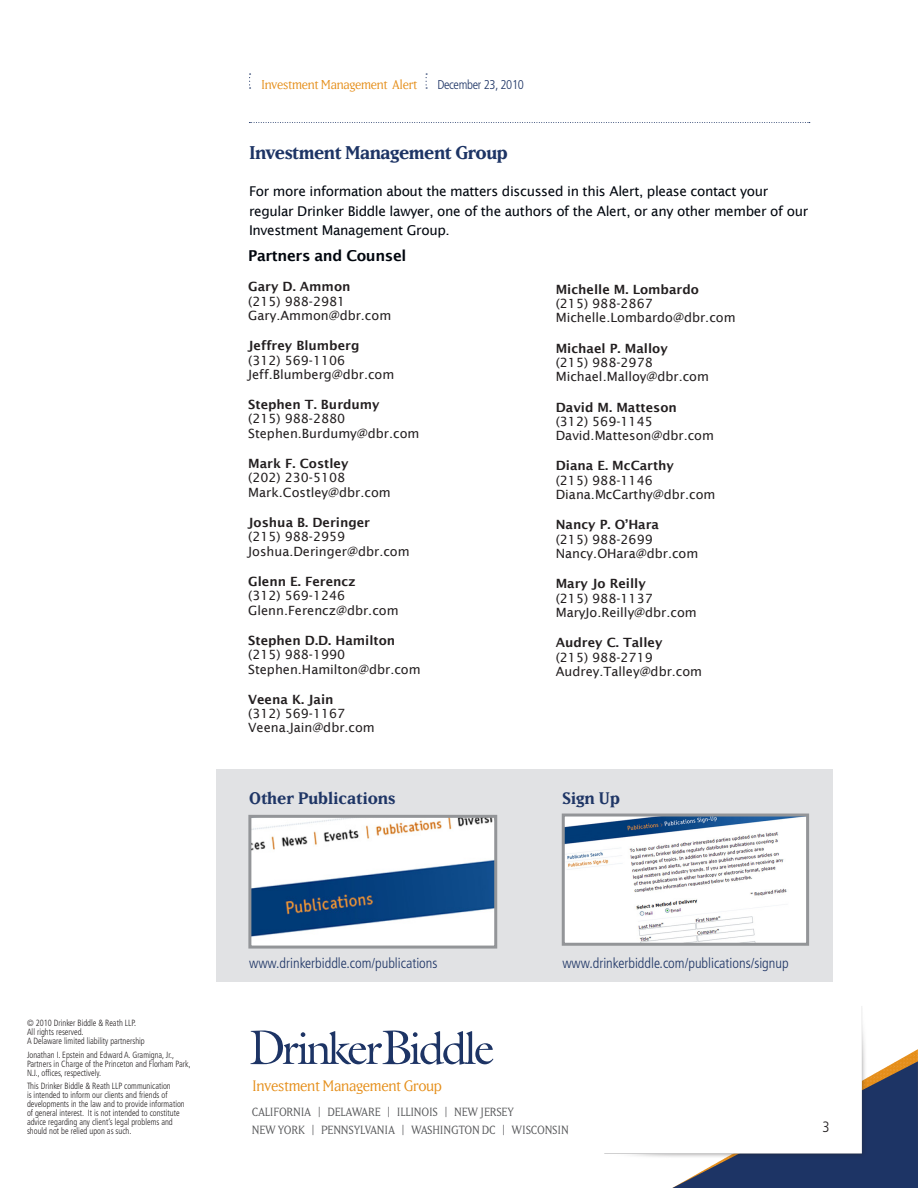
<style>
.page{position:relative;width:918px;height:1188px;background:#fff}
.page>*{position:absolute;margin:0;border:0;box-sizing:border-box;transform-origin:0 0}
.Sub_Head_1{font:18.3px "Matrix II Bold";letter-spacing:-.025em;color:#1d3465}
.t1{font:700 16.5px "Matrix";color:#1f3666}
.Body{font:15px "Matrix II Book";letter-spacing:-.025em;color:#e58e19}
.Body-2{font:600 15px "Lucida Sans";letter-spacing:-.025em;color:#01060e}
.t2{font:300 condensed 15px "Frutiger";color:#231f20}
.t3{font:300 condensed 14.25px "Frutiger";color:#1d3465}
.Body-3{font:13.5px/19.5px "Lucida Sans";letter-spacing:-.025em;color:#01060e}
.Back_Page_-_Lawyer_I{font:12.75px "Lucida Sans";color:#231f20}
.Back_Page_-_Lawyer_N{font:600 12.75px "Lucida Sans";color:#231f20}
.Body-4{font:12.75px "Matrix II Book";letter-spacing:-.025em;color:#e58e19}
.Body-5{font:300 condensed 12.75px "Frutiger";letter-spacing:-.025em;color:#1d3465}
.t4{font:11.7px "Matrix";letter-spacing:-.02em;color:#57585a}
.t5{font:300 condensed 9px/9px "Frutiger";color:#231f20;scale:.93 1}
</style>
<div class="page">
<svg style="left:672px;top:1049px;width:246px;height:139px;background:#415073"></svg>
<img style="left:604px;top:1006px;width:262px;height:153px">
<svg style="left:249px;top:74px;width:2px;height:15px"></svg>
<svg style="left:251px;top:1030px;width:242px;height:35px"></svg>
<svg style="left:249px;top:122px;width:561px;height:1px"></svg>
<div style="left:216px;top:769px;width:617px;height:213px;background:#e1e2e4"></div>
<img style="left:252px;top:819px;width:241px;height:126px">
<div style="left:248px;top:815px;width:249px;height:134px;border:3px solid #939598"></div>
<img style="left:566px;top:818px;width:239px;height:124px">
<div style="left:562px;top:814px;width:247px;height:132px;border:3px solid #939598"></div>
<p class="Body-4" style="left:261px;top:77px;width:158px">Investment Management Alert</p>
<p class="Body-5" style="left:437px;top:77px;width:88px">December 23, 2010</p>
<p class="Sub_Head_1" style="left:249px;top:141px;width:260px">Investment Management Group</p>
<p class="Body-3" style="left:249px;top:181px;width:561px">For more information about the matters discussed in this Alert, please contact your regular Drinker Biddle lawyer, one of the authors of the Alert, or any other member of our<br>Investment Management Group.</p>
<p class="Body-2" style="left:248px;top:247px;width:160px">Partners and Counsel</p>
<p class="Back_Page_-_Lawyer_N" style="left:248px;top:280px;width:104px">Gary D. Ammon</p>
<p class="Back_Page_-_Lawyer_I" style="left:248px;top:294px;width:99px">(215) 988-2981</p>
<p class="Back_Page_-_Lawyer_I" style="left:248px;top:308px;width:145px">Gary.Ammon@dbr.com</p>
<p class="Back_Page_-_Lawyer_N" style="left:248px;top:338px;width:113px">Jeffrey Blumberg</p>
<p class="Back_Page_-_Lawyer_I" style="left:248px;top:353px;width:99px">(312) 569-1106</p>
<p class="Back_Page_-_Lawyer_I" style="left:248px;top:367px;width:148px">Jeff.Blumberg@dbr.com</p>
<p class="Back_Page_-_Lawyer_N" style="left:248px;top:397px;width:133px">Stephen T. Burdumy</p>
<p class="Back_Page_-_Lawyer_I" style="left:248px;top:412px;width:99px">(215) 988-2880</p>
<p class="Back_Page_-_Lawyer_I" style="left:248px;top:426px;width:173px">Stephen.Burdumy@dbr.com</p>
<p class="Back_Page_-_Lawyer_N" style="left:248px;top:456px;width:102px">Mark F. Costley</p>
<p class="Back_Page_-_Lawyer_I" style="left:248px;top:471px;width:99px">(202) 230-5108</p>
<p class="Back_Page_-_Lawyer_I" style="left:248px;top:485px;width:144px">Mark.Costley@dbr.com</p>
<p class="Back_Page_-_Lawyer_N" style="left:248px;top:515px;width:123px">Joshua B. Deringer</p>
<p class="Back_Page_-_Lawyer_I" style="left:248px;top:530px;width:99px">(215) 988-2959</p>
<p class="Back_Page_-_Lawyer_I" style="left:248px;top:544px;width:163px">Joshua.Deringer@dbr.com</p>
<p class="Back_Page_-_Lawyer_N" style="left:248px;top:574px;width:109px">Glenn E. Ferencz</p>
<p class="Back_Page_-_Lawyer_I" style="left:248px;top:589px;width:99px">(312) 569-1246</p>
<p class="Back_Page_-_Lawyer_I" style="left:248px;top:603px;width:152px">Glenn.Ferencz@dbr.com</p>
<p class="Back_Page_-_Lawyer_N" style="left:248px;top:633px;width:149px">Stephen D.D. Hamilton</p>
<p class="Back_Page_-_Lawyer_I" style="left:248px;top:647px;width:99px">(215) 988-1990</p>
<p class="Back_Page_-_Lawyer_I" style="left:248px;top:662px;width:174px">Stephen.Hamilton@dbr.com</p>
<p class="Back_Page_-_Lawyer_N" style="left:248px;top:692px;width:87px">Veena K. Jain</p>
<p class="Back_Page_-_Lawyer_I" style="left:248px;top:706px;width:99px">(312) 569-1167</p>
<p class="Back_Page_-_Lawyer_I" style="left:248px;top:721px;width:128px">Veena.Jain@dbr.com</p>
<p class="Back_Page_-_Lawyer_N" style="left:556px;top:282px;width:145px">Michelle M. Lombardo</p>
<p class="Back_Page_-_Lawyer_I" style="left:556px;top:296px;width:99px">(215) 988-2867</p>
<p class="Back_Page_-_Lawyer_I" style="left:556px;top:310px;width:181px">Michelle.Lombardo@dbr.com</p>
<p class="Back_Page_-_Lawyer_N" style="left:556px;top:341px;width:114px">Michael P. Malloy</p>
<p class="Back_Page_-_Lawyer_I" style="left:556px;top:355px;width:99px">(215) 988-2978</p>
<p class="Back_Page_-_Lawyer_I" style="left:556px;top:369px;width:155px">Michael.Malloy@dbr.com</p>
<p class="Back_Page_-_Lawyer_N" style="left:556px;top:400px;width:123px">David M. Matteson</p>
<p class="Back_Page_-_Lawyer_I" style="left:556px;top:414px;width:99px">(312) 569-1145</p>
<p class="Back_Page_-_Lawyer_I" style="left:556px;top:428px;width:160px">David.Matteson@dbr.com</p>
<p class="Back_Page_-_Lawyer_N" style="left:556px;top:459px;width:120px">Diana E. McCarthy</p>
<p class="Back_Page_-_Lawyer_I" style="left:556px;top:473px;width:99px">(215) 988-1146</p>
<p class="Back_Page_-_Lawyer_I" style="left:556px;top:487px;width:161px">Diana.McCarthy@dbr.com</p>
<p class="Back_Page_-_Lawyer_N" style="left:556px;top:518px;width:105px">Nancy P. O’Hara</p>
<p class="Back_Page_-_Lawyer_I" style="left:556px;top:532px;width:99px">(215) 988-2699</p>
<p class="Back_Page_-_Lawyer_I" style="left:556px;top:546px;width:144px">Nancy.OHara@dbr.com</p>
<p class="Back_Page_-_Lawyer_N" style="left:556px;top:577px;width:92px">Mary Jo Reilly</p>
<p class="Back_Page_-_Lawyer_I" style="left:556px;top:591px;width:99px">(215) 988-1137</p>
<p class="Back_Page_-_Lawyer_I" style="left:556px;top:605px;width:143px">MaryJo.Reilly@dbr.com</p>
<p class="Back_Page_-_Lawyer_N" style="left:556px;top:635px;width:108px">Audrey C. Talley</p>
<p class="Back_Page_-_Lawyer_I" style="left:556px;top:650px;width:99px">(215) 988-2719</p>
<p class="Back_Page_-_Lawyer_I" style="left:556px;top:664px;width:148px">Audrey.Talley@dbr.com</p>
<p class="t1" style="left:249px;top:788px;width:148px">Other Publications</p>
<p class="t1" style="left:562px;top:788px;width:59px">Sign Up</p>
<p class="t3" style="left:249px;top:955px;width:190px">www.drinkerbiddle.com/publications</p>
<p class="t3" style="left:562px;top:955px;width:228px">www.drinkerbiddle.com/publications/signup</p>
<p class="t5" style="left:27px;top:1019px;width:119px">© 2010 Drinker Biddle &amp; Reath LLP.</p>
<p class="t5" style="left:27px;top:1028px;width:62px">All rights reserved.</p>
<p class="t5" style="left:27px;top:1037px;width:128px">A Delaware limited liability partnership</p>
<p class="t5" style="left:27px;top:1050px;width:178px">Jonathan I. Epstein and Edward A. Gramigna, Jr.,<br>Partners in Charge of the Princeton and Florham Park,<br>N.J., offices, respectively.</p>
<p class="t5" style="left:27px;top:1082px;width:171px">This Drinker Biddle &amp; Reath LLP communication<br>is intended to inform our clients and friends of developments in the law and to provide information of general interest. It is not intended to constitute advice regarding any client’s legal problems and should not be relied upon as such.</p>
<p class="Body" style="left:252px;top:1077px;width:191px">Investment Management Group</p>
<p class="t4" style="left:252px;top:1105px;width:264px">CALIFORNIA | DELAWARE | ILLINOIS | NEW JERSEY</p>
<p class="t4" style="left:252px;top:1123px;width:318px">NEW YORK | PENNSYLVANIA | WASHINGTON DC | WISCONSIN</p>
<p class="t2" style="left:823px;top:1119px;width:9px">3</p>
</div>
